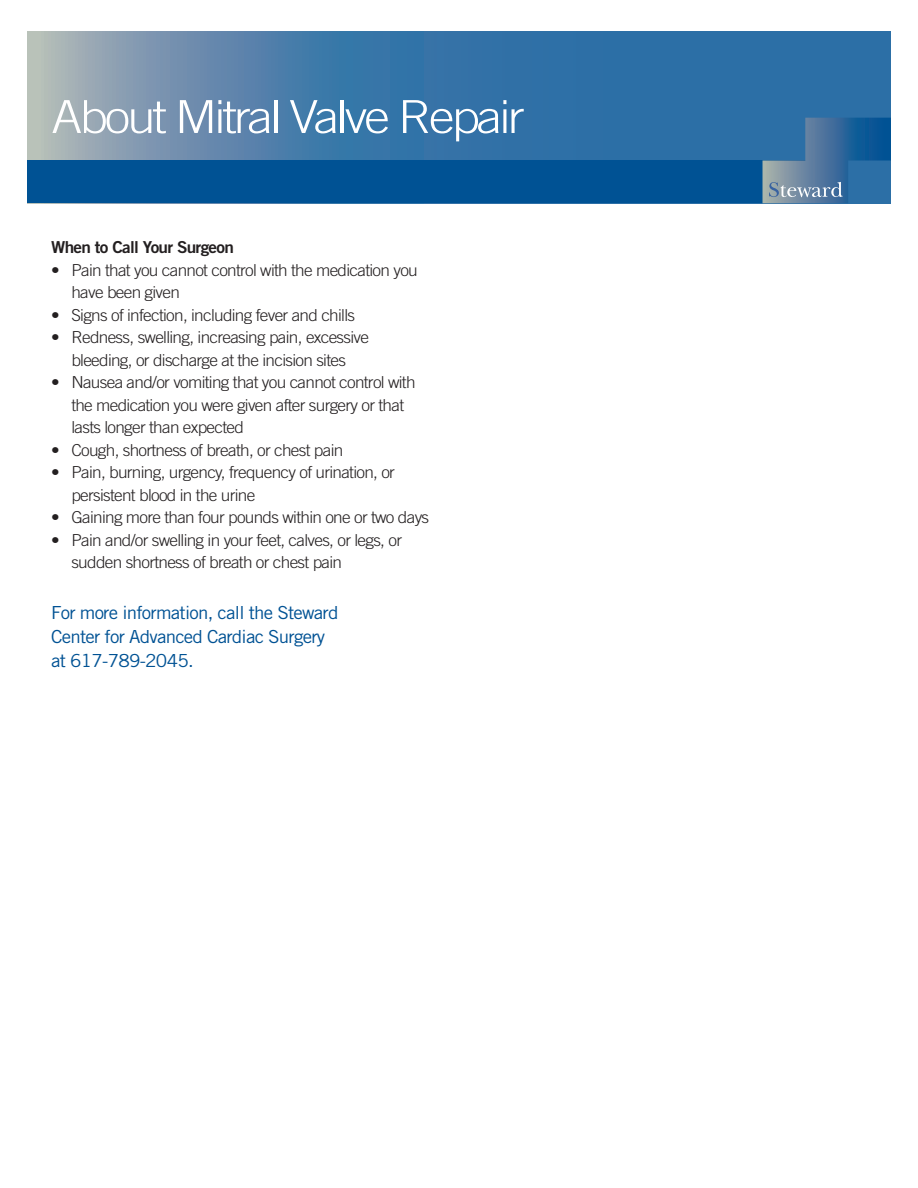
<style>
.page{position:relative;width:918px;height:1188px;background:#fff}
.page>*{position:absolute;margin:0;border:0;box-sizing:border-box;transform-origin:0 0}
.t1{font:300 45.6px "Trade Gothic LT Std";letter-spacing:-.06em;color:#fff;scale:1.12 1}
.t2{font:18px/24px "Trade Gothic LT Std";letter-spacing:-.04em;color:#005294;scale:1.04 1}
.t3{font:300 16.5px/22.5px "Trade Gothic LT Std";letter-spacing:-.04em;color:#231f20;scale:1.04 1}
.t4{font:16.5px "Trade Gothic LT Std Bd 2";letter-spacing:-.04em;color:#231f20;scale:1.04 1}
</style>
<div class="page">
<svg style="left:27px;top:31px;width:864px;height:129px;background:#497da9"></svg>
<div style="left:27px;top:160px;width:819px;height:43px;background:#005294"></div>
<svg style="left:763px;top:118px;width:128px;height:85px;background:#4275a1"></svg>
<p class="t1" style="left:51px;top:90px;width:424px">About Mitral Valve Repair</p>
<p class="t4" style="left:51px;top:237px;width:177px">When to Call Your Surgeon</p>
<p class="t3" style="left:71px;top:259px;width:335px;text-indent:-20px">• Pain that you cannot control with the medication you have been given</p>
<p class="t3" style="left:51px;top:304px;width:294px">• Signs of infection, including fever and chills</p>
<p class="t3" style="left:51px;top:326px;width:307px;text-align:center">• Redness, swelling, increasing pain, excessive bleeding, or discharge at the incision sites</p>
<p class="t3" style="left:71px;top:371px;width:332px;text-indent:-20px">• Nausea and/or vomiting that you cannot control with the medication you were given after surgery or that lasts longer than expected</p>
<p class="t3" style="left:51px;top:439px;width:282px">• Cough, shortness of breath, or chest pain</p>
<p class="t3" style="left:71px;top:461px;width:313px;text-indent:-20px">• Pain, burning, urgency, frequency of urination, or persistent blood in the urine</p>
<p class="t3" style="left:51px;top:506px;width:365px">• Gaining more than four pounds within one or two days</p>
<p class="t3" style="left:71px;top:529px;width:319px;text-indent:-20px">• Pain and/or swelling in your feet, calves, or legs, or sudden shortness of breath or chest pain</p>
<p class="t2" style="left:51px;top:601px;width:278px">For more information, call the Steward<br>Center for Advanced Cardiac Surgery at 617-789-2045.</p>
</div>
